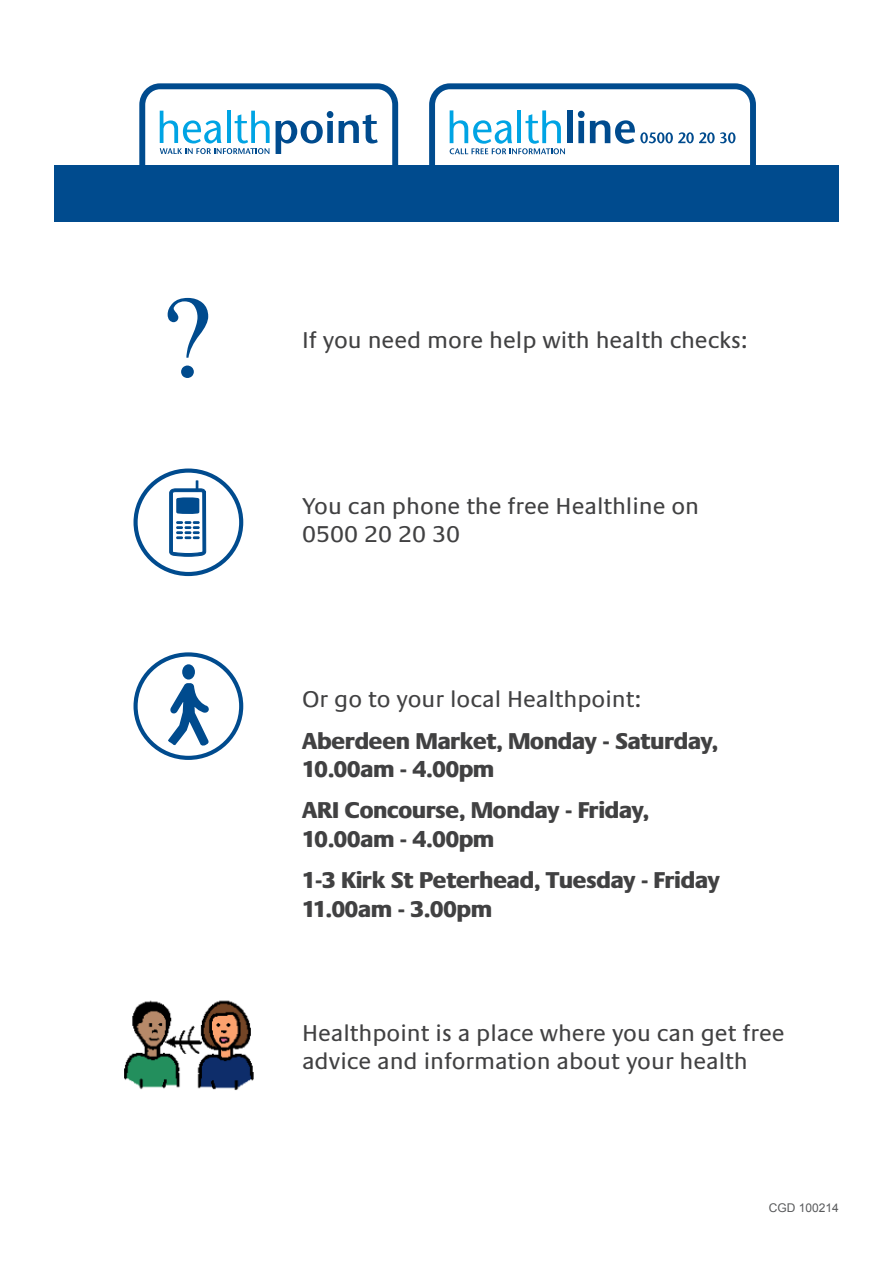
<style>
.page{position:relative;width:893px;height:1263px;background:#fff}
.page>*{position:absolute;margin:0;border:0;box-sizing:border-box;transform-origin:0 0}
.t1{font:23.85px/28.5px "Praxis EF";color:#414142}
.t2{font:800 23.85px/28.5px "Praxis EF";color:#414142}
.t3{font:12px "Arial";color:#58595b}
</style>
<div class="page">
<svg style="left:429px;top:84px;width:327px;height:81px"></svg>
<div style="left:54px;top:165px;width:785px;height:57px;background:#004b8e"></div>
<svg style="left:168px;top:683px;width:41px;height:63px"></svg>
<div style="left:183px;top:665px;width:11px;height:13px;background:#004b8e;border-radius:50%"></div>
<div style="left:182px;top:664px;width:13px;height:15px;border:2px solid #004b8e;border-radius:50%"></div>
<div style="left:133px;top:652px;width:110px;height:108px;border:4px solid #004b8e;border-radius:50%"></div>
<img style="left:124px;top:1000px;width:130px;height:90px">
<svg style="left:136px;top:83px;width:263px;height:474px"></svg>
<p class="t1" style="left:302px;top:327px;width:447px">If you need more help with health checks:</p>
<p class="t1" style="left:302px;top:492px;width:398px">You can phone the free Healthline on<br>0500 20 20 30</p>
<p class="t1" style="left:302px;top:686px;width:340px">Or go to your local Healthpoint:</p>
<p class="t2" style="left:302px;top:727px;width:417px">Aberdeen Market, Monday - Saturday,<br>10.00am - 4.00pm</p>
<p class="t2" style="left:302px;top:797px;width:348px">ARI Concourse, Monday - Friday,<br>10.00am - 4.00pm</p>
<p class="t2" style="left:302px;top:866px;width:419px">1-3 Kirk St Peterhead, Tuesday - Friday<br>11.00am - 3.00pm</p>
<p class="t1" style="left:302px;top:1019px;width:484px">Healthpoint is a place where you can get free advice and information about your health</p>
<p class="t3" style="left:769px;top:1200px;width:72px">CGD 100214</p>
</div>
